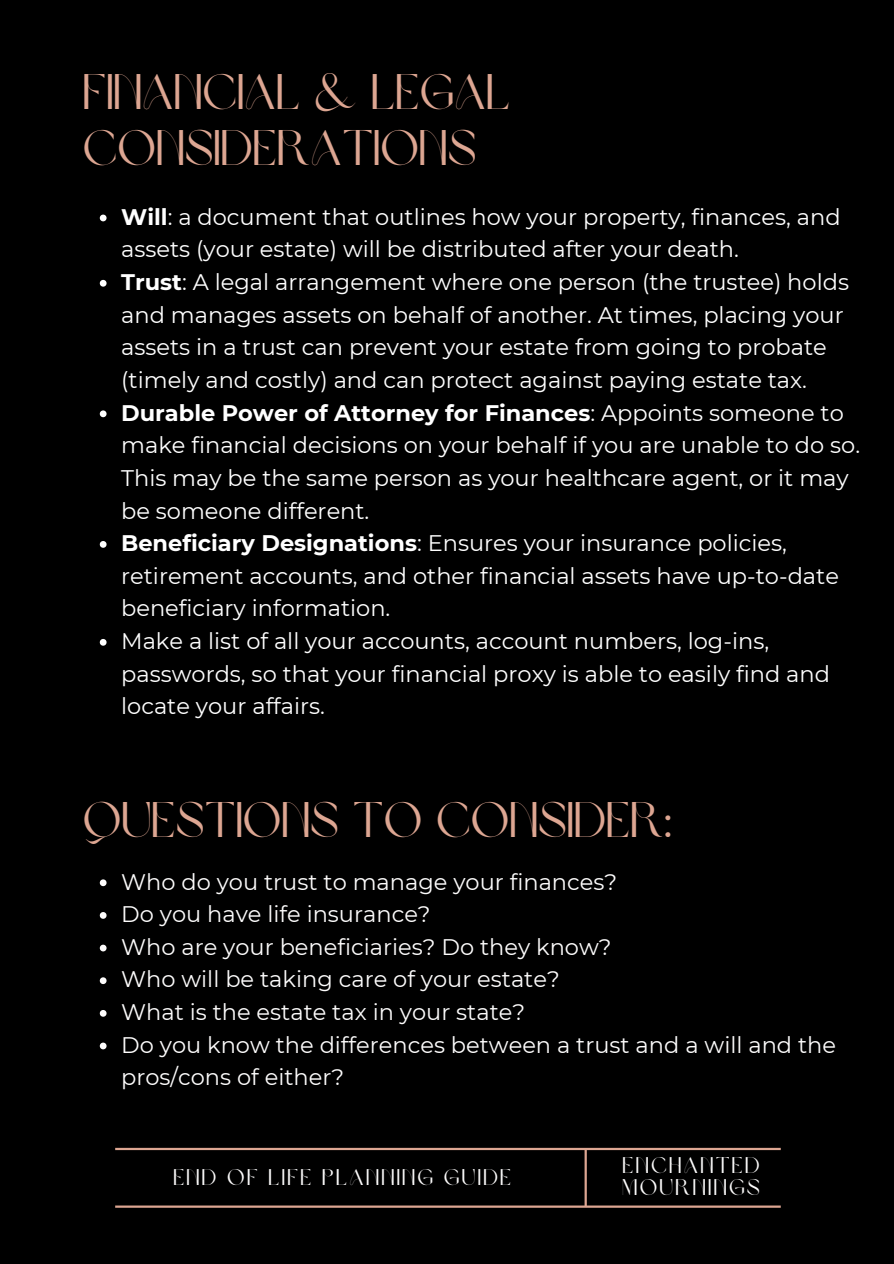
<style>
.page{position:relative;width:894px;height:1264px;background:#fff}
.page>*{position:absolute;margin:0;border:0;box-sizing:border-box;transform-origin:0 0}
.t1{font:49.5px/56.2px "Brown Sugar";color:#dda692}
.t2{font:22.5px/32.7px "Montserrat";color:#fff}
.t3{font:22.5px/32.7px "Montserrat";color:#fdfcfc}
.t4{font:22.5px/22.5px "Brown Sugar";letter-spacing:.1em;color:#fdfcfc}
.s1{font-weight:700}
</style>
<div class="page">
<div style="left:0;top:0;width:893px;height:1263px;background:#000"></div>
<hr style="left:115px;top:1147px;width:665px;height:3px;background:#dda692">
<hr style="left:115px;top:1205px;width:665px;height:2px;background:#dda692">
<hr style="left:584px;top:1148px;width:2px;height:58px;background:#dda692">
<svg style="left:100px;top:215px;width:6px;height:6px"></svg>
<svg style="left:100px;top:280px;width:6px;height:7px"></svg>
<svg style="left:100px;top:410px;width:6px;height:7px"></svg>
<svg style="left:100px;top:541px;width:6px;height:7px"></svg>
<svg style="left:100px;top:639px;width:6px;height:6px"></svg>
<svg style="left:100px;top:879px;width:6px;height:7px"></svg>
<svg style="left:100px;top:912px;width:6px;height:6px"></svg>
<svg style="left:100px;top:944px;width:6px;height:7px"></svg>
<svg style="left:100px;top:977px;width:6px;height:7px"></svg>
<svg style="left:100px;top:1010px;width:6px;height:6px"></svg>
<svg style="left:100px;top:1042px;width:6px;height:7px"></svg>
<p class="t1" style="left:83px;top:68px;width:429px">FINANCIAL &amp; LEGAL<br>CONSIDERATIONS</p>
<p class="t2" style="left:121px;top:200px;width:720px"><span class="s1">Will</span>: a document that outlines how your property, finances, and assets (your estate) will be distributed after your death.</p>
<p class="t2" style="left:121px;top:265px;width:729px"><span class="s1">Trust</span>: A legal arrangement where one person (the trustee) holds and manages assets on behalf of another. At times, placing your assets in a trust can prevent your estate from going to probate (timely and costly) and can protect against paying estate tax.</p>
<p class="t2" style="left:121px;top:396px;width:740px"><span class="s1">Durable Power of Attorney for Finances</span>: Appoints someone to make financial decisions on your behalf if you are unable to do so.<br>This may be the same person as your healthcare agent, or it may be someone different.</p>
<p class="t2" style="left:121px;top:526px;width:719px"><span class="s1">Beneficiary Designations</span>: Ensures your insurance policies, retirement accounts, and other financial assets have up-to-date beneficiary information.</p>
<h1 class="t2" style="left:121px;top:624px;width:710px">Make a list of all your accounts, account numbers, log-ins, passwords, so that your financial proxy is able to easily find and locate your affairs.</h1>
<p class="t1" style="left:83px;top:796px;width:590px">QUESTIONS TO CONSIDER:</p>
<p class="t3" style="left:121px;top:865px;width:497px">Who do you trust to manage your finances?</p>
<p class="t3" style="left:121px;top:897px;width:311px">Do you have life insurance?</p>
<p class="t3" style="left:121px;top:930px;width:492px">Who are your beneficiaries? Do they know?</p>
<p class="t3" style="left:121px;top:963px;width:440px">Who will be taking care of your estate?</p>
<h2 class="t3" style="left:121px;top:995px;width:405px">What is the estate tax in your state?</h2>
<h2 class="t3" style="left:121px;top:1028px;width:716px">Do you know the differences between a trust and a will and the pros/cons of either?</h2>
<h1 class="t4" style="left:173px;top:1168px;width:339px">END OF LIFE PLANNING GUIDE</h1>
<p class="t4" style="left:622px;top:1155px;width:139px">ENCHANTED<br>MOURNINGS</p>
</div>
